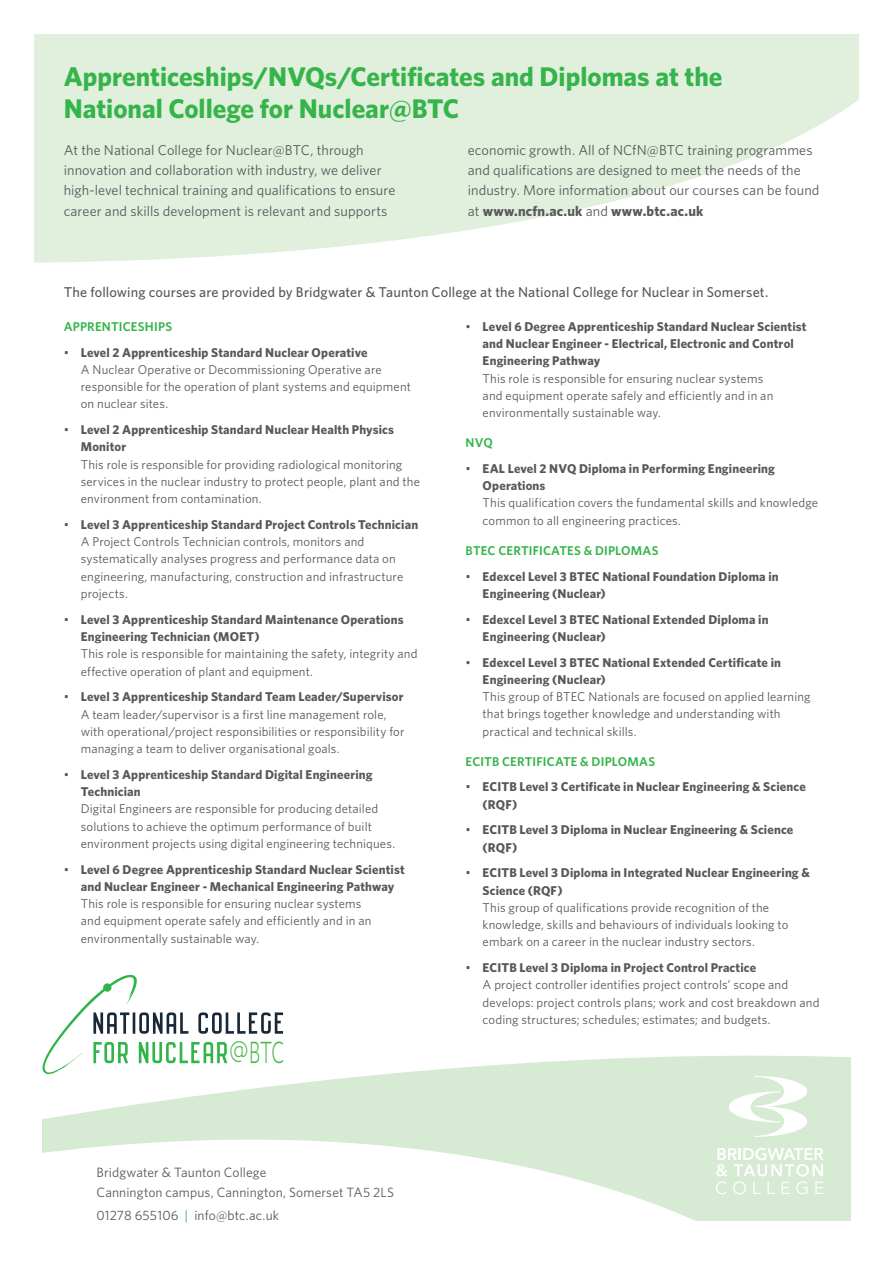
<style>
.page{position:relative;width:893px;height:1263px;background:#fff}
.page>*{position:absolute;margin:0;border:0;box-sizing:border-box;transform-origin:0 0}
.t1{font:300 30.3px "Circe";color:#49b748;scale:.64 1}
.Main_Heads{font:700 27px/31.5px "Whitney HTF";color:#35b44a}
.Text_2_Column{font:14.25px/20.2px "Whitney HTF";letter-spacing:.005em;color:#57585a}
.Text_Head{font:500 14.25px "Whitney HTF";letter-spacing:.005em;color:#57585a}
.Text{font:13.5px/19.5px "Whitney HTF";letter-spacing:.01em;color:#57585a}
.t2{font:12.75px/17.2px "Whitney HTF";letter-spacing:.01em;color:#57585a}
.t3{font:700 12.75px/17.2px "Whitney HTF";letter-spacing:.01em;color:#57585a}
.Text_Head_2_cols{font:600 12.75px "Whitney HTF";letter-spacing:.015em;color:#35b44a}
.s1{font-weight:700}
.s2{font-weight:400}
.s3{color:#35b44a}
</style>
<div class="page">
<svg style="left:34px;top:34px;width:825px;height:229px;fill:#e1efdd"></svg>
<svg style="left:55px;top:975px;width:228px;height:67px"></svg>
<svg style="left:43px;top:1042px;width:807px;height:178px;fill:#d7ebd4"></svg>
<svg style="left:716px;top:1148px;width:107px;height:46px"></svg>
<svg style="left:729px;top:1076px;width:78px;height:61px"></svg>
<p class="Main_Heads" style="left:64px;top:60px;width:660px">Apprenticeships/NVQs/Certificates and Diplomas at the<br>National College for Nuclear@BTC</p>
<p class="Text_2_Column" style="left:64px;top:139px;width:333px">At the National College for Nuclear@BTC, through innovation and collaboration with industry, we deliver high-level technical training and qualifications to ensure career and skills development is relevant and supports</p>
<p class="Text_2_Column" style="left:468px;top:139px;width:353px">economic growth. All of NCfN@BTC training programmes and qualifications are designed to meet the needs of the industry. More information about our courses can be found at <span class="s1">www.ncfn.ac.uk</span> and <span class="s1">www.btc.ac.uk</span></p>
<p class="Text_Head" style="left:64px;top:283px;width:706px">The following courses are provided by Bridgwater &amp; Taunton College at the National College for Nuclear in Somerset.</p>
<p class="Text_Head_2_cols" style="left:64px;top:319px;width:110px">APPRENTICESHIPS</p>
<p class="t2" style="left:81px;top:343px;width:332px;text-indent:-17px">• <span class="s1">Level 2 Apprenticeship Standard Nuclear Operative<br></span>A Nuclear Operative or Decommissioning Operative are responsible for the operation of plant systems and equipment on nuclear sites.</p>
<p class="t2" style="left:81px;top:421px;width:341px;text-indent:-17px">• <span class="s1">Level 2 Apprenticeship Standard Nuclear Health Physics Monitor<br></span>This role is responsible for providing radiological monitoring services in the nuclear industry to protect people, plant and the environment from contamination.</p>
<p class="t2" style="left:81px;top:516px;width:339px;text-indent:-17px">• <span class="s1">Level 3 Apprenticeship Standard Project Controls Technician </span>A Project Controls Technician controls, monitors and systematically analyses progress and performance data on engineering, manufacturing, construction and infrastructure projects.</p>
<p class="t2" style="left:81px;top:610px;width:338px;text-indent:-17px">• <span class="s1">Level 3 Apprenticeship Standard Maintenance Operations Engineering Technician (MOET)<br></span>This role is responsible for maintaining the safety, integrity and effective operation of plant and equipment.</p>
<p class="t2" style="left:81px;top:688px;width:325px;text-indent:-17px">• <span class="s1">Level 3 Apprenticeship Standard Team Leader/Supervisor </span>A team leader/supervisor is a first line management role, with operational/project responsibilities or responsibility for managing a team to deliver organisational goals.</p>
<p class="t2" style="left:81px;top:765px;width:316px;text-indent:-17px">• <span class="s1">Level 3 Apprenticeship Standard Digital Engineering Technician<br></span>Digital Engineers are responsible for producing detailed solutions to achieve the optimum performance of built environment projects using digital engineering techniques.</p>
<p class="t2" style="left:81px;top:860px;width:325px;text-indent:-17px">• <span class="s1">Level 6 Degree Apprenticeship Standard Nuclear Scientist and Nuclear Engineer - Mechanical Engineering Pathway </span>This role is responsible for ensuring nuclear systems<br>and equipment operate safely and efficiently and in an environmentally sustainable way.</p>
<p class="t2" style="left:483px;top:318px;width:325px;text-indent:-17px">• <span class="s1">Level 6 Degree Apprenticeship Standard Nuclear Scientist and Nuclear Engineer - Electrical, Electronic and Control Engineering Pathway<br></span>This role is responsible for ensuring nuclear systems<br>and equipment operate safely and efficiently and in an environmentally sustainable way.</p>
<p class="Text_Head_2_cols" style="left:466px;top:435px;width:29px">NVQ</p>
<p class="t2" style="left:483px;top:460px;width:337px;text-indent:-17px">• <span class="s1">EAL Level 2 NVQ Diploma in Performing Engineering Operations<br></span>This qualification covers the fundamental skills and knowledge common to all engineering practices.</p>
<p class="Text_Head_2_cols" style="left:466px;top:543px;width:194px">BTEC CERTIFICATES &amp; DIPLOMAS</p>
<p class="t3" style="left:483px;top:567px;width:298px;text-indent:-17px"><span class="s2">•</span> Edexcel Level 3 BTEC National Foundation Diploma in<br>Engineering (Nuclear)</p>
<p class="t3" style="left:483px;top:610px;width:287px;text-indent:-17px"><span class="s2">•</span> Edexcel Level 3 BTEC National Extended Diploma in<br>Engineering (Nuclear)</p>
<p class="t2" style="left:483px;top:653px;width:329px;text-indent:-17px">• <span class="s1">Edexcel Level 3 BTEC National Extended Certificate in Engineering (Nuclear)<br></span>This group of BTEC Nationals are focused on applied learning that brings together knowledge and understanding with practical and technical skills.</p>
<p class="Text_Head_2_cols" style="left:466px;top:753px;width:191px">ECITB CERTIFICATE &amp; DIPLOMAS</p>
<p class="t3" style="left:483px;top:778px;width:325px;text-indent:-17px"><span class="s2">•</span> ECITB Level 3 Certificate in Nuclear Engineering &amp; Science (RQF)</p>
<p class="t3" style="left:483px;top:821px;width:312px;text-indent:-17px"><span class="s2">•</span> ECITB Level 3 Diploma in Nuclear Engineering &amp; Science (RQF)</p>
<p class="t2" style="left:483px;top:864px;width:329px;text-indent:-17px">• <span class="s1">ECITB Level 3 Diploma in Integrated Nuclear Engineering &amp; Science (RQF)<br></span>This group of qualifications provide recognition of the knowledge, skills and behaviours of individuals looking to embark on a career in the nuclear industry sectors.</p>
<p class="t2" style="left:483px;top:959px;width:338px;text-indent:-17px">• <span class="s1">ECITB Level 3 Diploma in Project Control Practice<br></span>A project controller identifies project controls’ scope and develops: project controls plans; work and cost breakdown and coding structures; schedules; estimates; and budgets.</p>
<p class="t1" style="left:229px;top:1033px;width:87px"><sup>@</sup>BTC</p>
<p class="Text" style="left:96px;top:1162px;width:299px">Bridgwater &amp; Taunton College<br>Cannington campus, Cannington, Somerset TA5 2LS</p>
<p class="Text" style="left:96px;top:1206px;width:184px">01278 655106 <span class="s3">|</span> info@btc.ac.uk</p>
</div>
